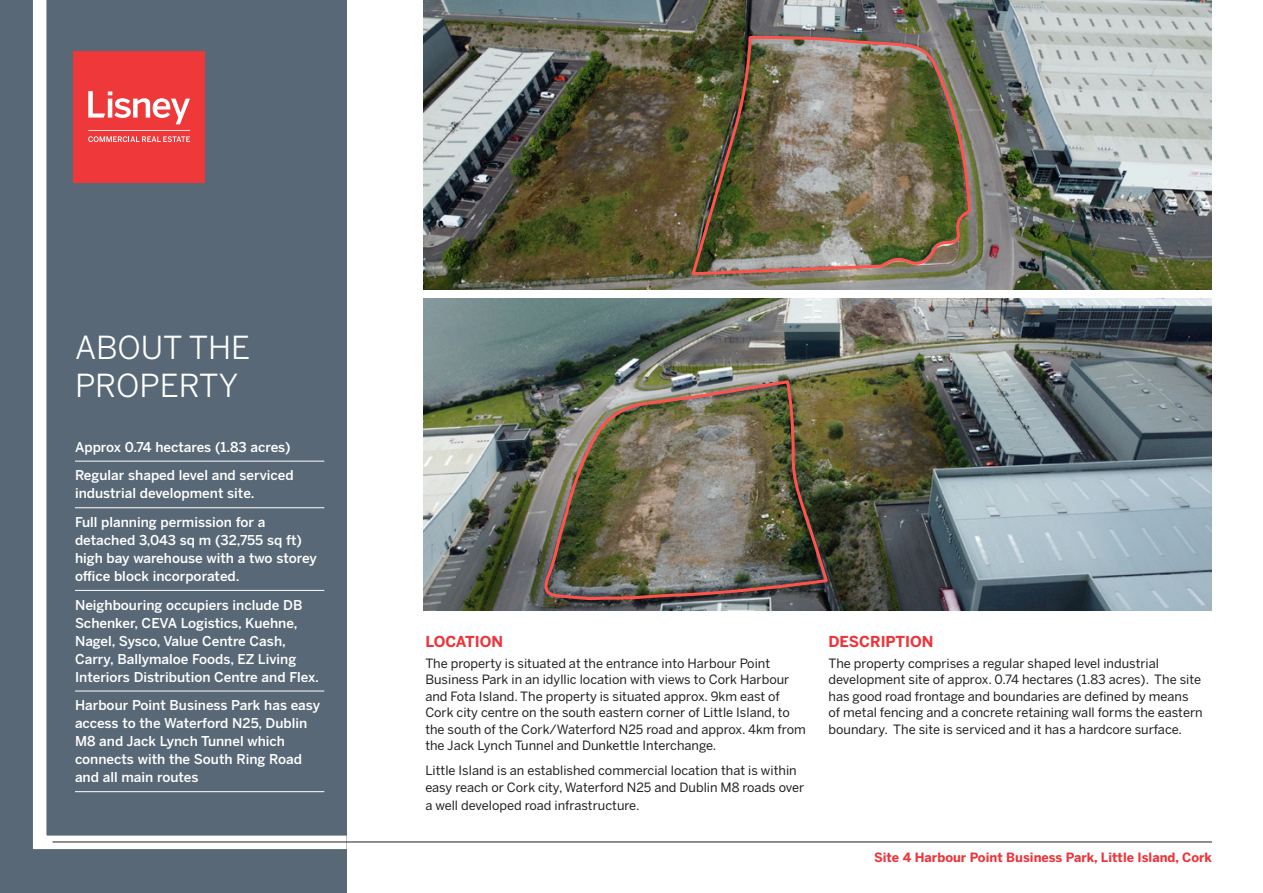
<style>
.page{position:relative;width:1263px;height:893px;background:#fff}
.page>*{position:absolute;margin:0;border:0;box-sizing:border-box;transform-origin:0 0}
.t1{font:31.5px/37.5px "Benton Sans";color:#fff}
.t2{font:700 15px "Benton Sans";color:#ee3339}
.t3{font:500 13.5px/18px "Benton Sans";color:#fff}
.t4{font:12.75px/16.5px "Benton Sans";color:#231f20}
.t5{font:700 12.75px "Benton Sans";color:#ee3339}
</style>
<div class="page">
<div style="left:0;top:0;width:347px;height:893px;background:#586876"></div>
<svg style="left:33px;top:0;width:327px;height:850px"></svg>
<img style="left:424px;top:0;width:788px;height:290px">
<img style="left:689px;top:34px;width:283px;height:243px">
<div style="left:74px;top:51px;width:131px;height:131px;background:#ef383a"></div>
<svg style="left:88px;top:130px;width:102px;height:12px"></svg>
<svg style="left:88px;top:91px;width:102px;height:33px"></svg>
<hr style="left:75px;top:461px;width:249px;height:1px;background:#fff">
<hr style="left:75px;top:507px;width:249px;height:1px;background:#fff">
<hr style="left:75px;top:590px;width:249px;height:1px;background:#fff">
<hr style="left:75px;top:691px;width:249px;height:1px;background:#fff">
<hr style="left:75px;top:791px;width:249px;height:1px;background:#fff">
<hr style="left:53px;top:842px;width:1159px;height:1px;background:#231f20">
<img style="left:424px;top:298px;width:788px;height:313px">
<img style="left:543px;top:378px;width:287px;height:223px">
<h1 class="t1" style="left:75px;top:329px;width:177px">ABOUT THE<br>PROPERTY</h1>
<p class="t3" style="left:75px;top:432px;width:220px;line-height:28.7px">Approx 0.74 hectares (1.83 acres)<br>Regular shaped level and serviced</p>
<p class="t3" style="left:75px;top:479px;width:192px;line-height:28.7px">industrial development site.<br>Full planning permission for a</p>
<p class="t3" style="left:75px;top:531px;width:243px">detached 3,043 sq m (32,755 sq ft) high bay warehouse with a two storey office block incorporated.</p>
<p class="t3" style="left:75px;top:596px;width:245px">Neighbouring occupiers include DB Schenker, CEVA Logistics, Kuehne, Nagel, Sysco, Value Centre Cash, Carry, Ballymaloe Foods, EZ Living Interiors Distribution Centre and Flex.</p>
<p class="t3" style="left:75px;top:696px;width:247px">Harbour Point Business Park has easy access to the Waterford N25, Dublin<br>M8 and Jack Lynch Tunnel which connects with the South Ring Road and all main routes</p>
<p class="t2" style="left:425px;top:632px;width:79px">LOCATION</p>
<p class="t4" style="left:425px;top:655px;width:382px">The property is situated at the entrance into Harbour Point Business Park in an idyllic location with views to Cork Harbour and Fota Island. The property is situated approx. 9km east of Cork city centre on the south eastern corner of Little Island, to the south of the Cork/Waterford N25 road and approx. 4km from the Jack Lynch Tunnel and Dunkettle Interchange.</p>
<p class="t4" style="left:425px;top:762px;width:380px">Little Island is an established commercial location that is within easy reach or Cork city, Waterford N25 and Dublin M8 roads over</p>
<p class="t4" style="left:425px;top:797px;width:216px">a well developed road infrastructure.</p>
<p class="t2" style="left:828px;top:632px;width:106px">DESCRIPTION</p>
<p class="t4" style="left:828px;top:655px;width:376px">The property comprises a regular shaped level industrial development site of approx. 0.74 hectares (1.83 acres). The site has good road frontage and boundaries are defined by means of metal fencing and a concrete retaining wall forms the eastern boundary. The site is serviced and it has a hardcore surface.</p>
<p class="t5" style="left:874px;top:849px;width:339px">Site 4 Harbour Point Business Park, Little Island, Cork</p>
</div>
